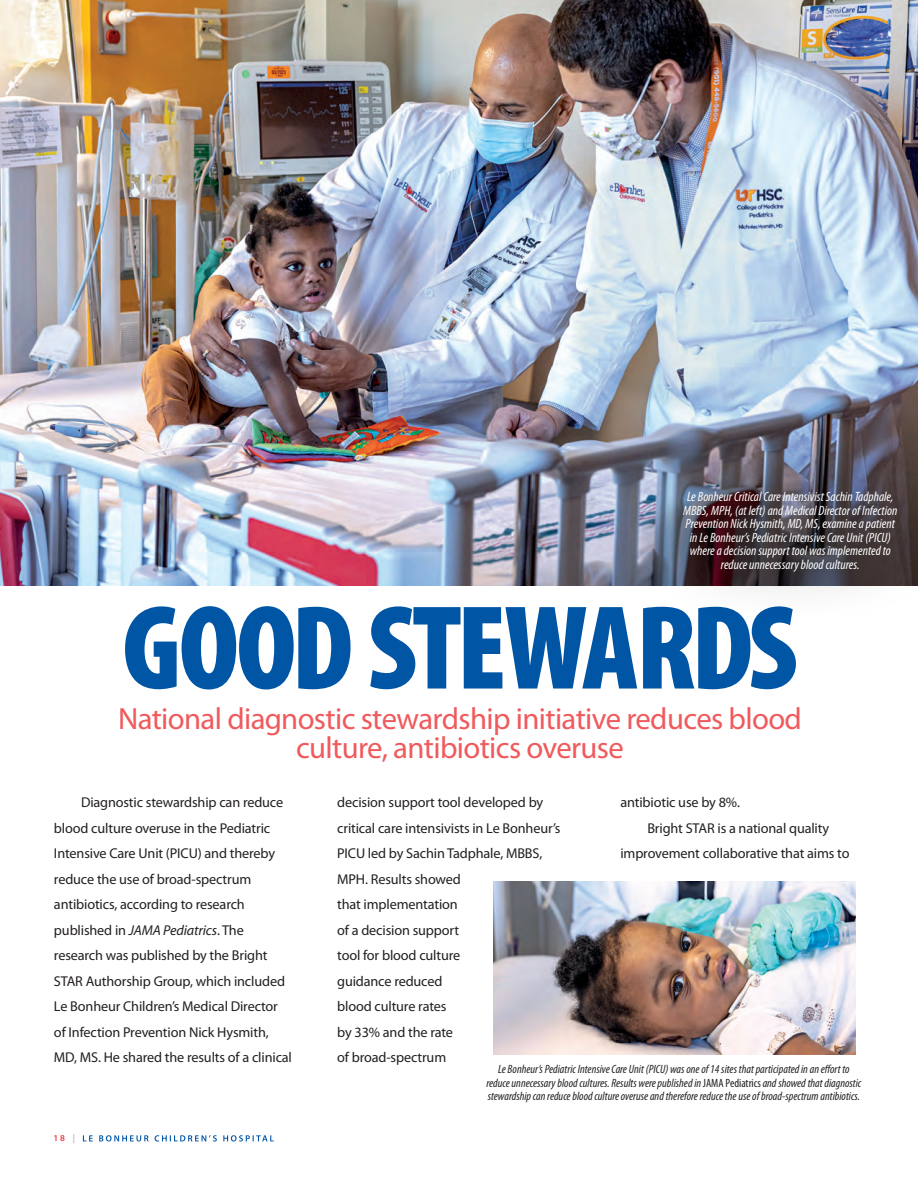
<style>
.page{position:relative;width:918px;height:1188px;background:#fff}
.page>*{position:absolute;margin:0;border:0;box-sizing:border-box;transform-origin:0 0}
.t1{font:900 condensed 120.75px "Myriad Pro";letter-spacing:-.04em;color:#0155a5}
.t2{font:30.75px/29.5px "Myriad Pro";letter-spacing:-.02em;color:#f05a5d;text-align:center}
.t3{font:14.25px/25.5px "Myriad Pro";letter-spacing:-.01em;color:#231f20}
.t4{font:italic condensed 13.5px/13.5px "Myriad Pro";color:#fff;text-align:center}
.t5{font:italic condensed 12px/13.5px "Myriad Pro";color:#231f20;text-align:center}
.t6{font:600 9px "Myriad Pro";color:#ee3a41}
.s1{font-style:italic}
.s2{font-style:normal}
.s3{font-family:"Mendoza Roman Std";font-weight:500;color:#a8a9ad}
</style>
<div class="page">
<img style="left:0;top:0;width:918px;height:585px">
<img style="left:494px;top:881px;width:362px;height:173px">
<img style="left:639px;top:445px;width:279px;height:146px">
<svg style="left:83px;top:1135px;width:191px;height:7px"></svg>
<p class="t4" style="left:683px;top:490px;width:216px">Le Bonheur Critical Care Intensivist Sachin Tadphale, MBBS, MPH, (at left) and Medical Director of Infection Prevention Nick Hysmith, MD, MS, examine a patient in Le Bonheur’s Pediatric Intensive Care Unit (PICU) where a decision support tool was implemented to reduce unnecessary blood cultures.</p>
<h1 class="t1" style="left:122px;top:571px;width:677px">GOOD STEWARDS</h1>
<h2 class="t2" style="left:118px;top:703px;width:685px">National diagnostic stewardship initiative reduces blood culture, antibiotics overuse</h2>
<p class="t3" style="left:54px;top:790px;width:240px;text-indent:27px">Diagnostic stewardship can reduce blood culture overuse in the Pediatric Intensive Care Unit (PICU) and thereby reduce the use of broad-spectrum antibiotics, according to research published in <span class="s1">JAMA Pediatrics</span>. The research was published by the Bright STAR Authorship Group, which included Le Bonheur Children’s Medical Director of Infection Prevention Nick Hysmith, MD, MS. He shared the results of a clinical</p>
<p class="t3" style="left:337px;top:790px;width:225px">decision support tool developed by critical care intensivists in Le Bonheur’s<br>PICU led by Sachin Tadphale, MBBS,<br>MPH. Results showed<br>that implementation<br>of a decision support<br>tool for blood culture<br>guidance reduced<br>blood culture rates<br>by 33% and the rate<br>of broad-spectrum</p>
<p class="t3" style="left:620px;top:790px;width:121px">antibiotic use by 8%.</p>
<p class="t3" style="left:647px;top:815px;width:183px">Bright STAR is a national quality</p>
<p class="t3" style="left:620px;top:841px;width:231px">improvement collaborative that aims to</p>
<p class="t5" style="left:486px;top:1062px;width:376px">Le Bonheur’s Pediatric Intensive Care Unit (PICU) was one of 14 sites that participated in an effort to reduce unnecessary blood cultures. Results were published in <span class="s2">JAMA Pediatrics</span> and showed that diagnostic stewardship can reduce blood culture overuse and therefore reduce the use of broad-spectrum antibiotics.</p>
<p class="t6" style="left:54px;top:1133px;width:25px">18 <span class="s3">|</span></p>
</div>
